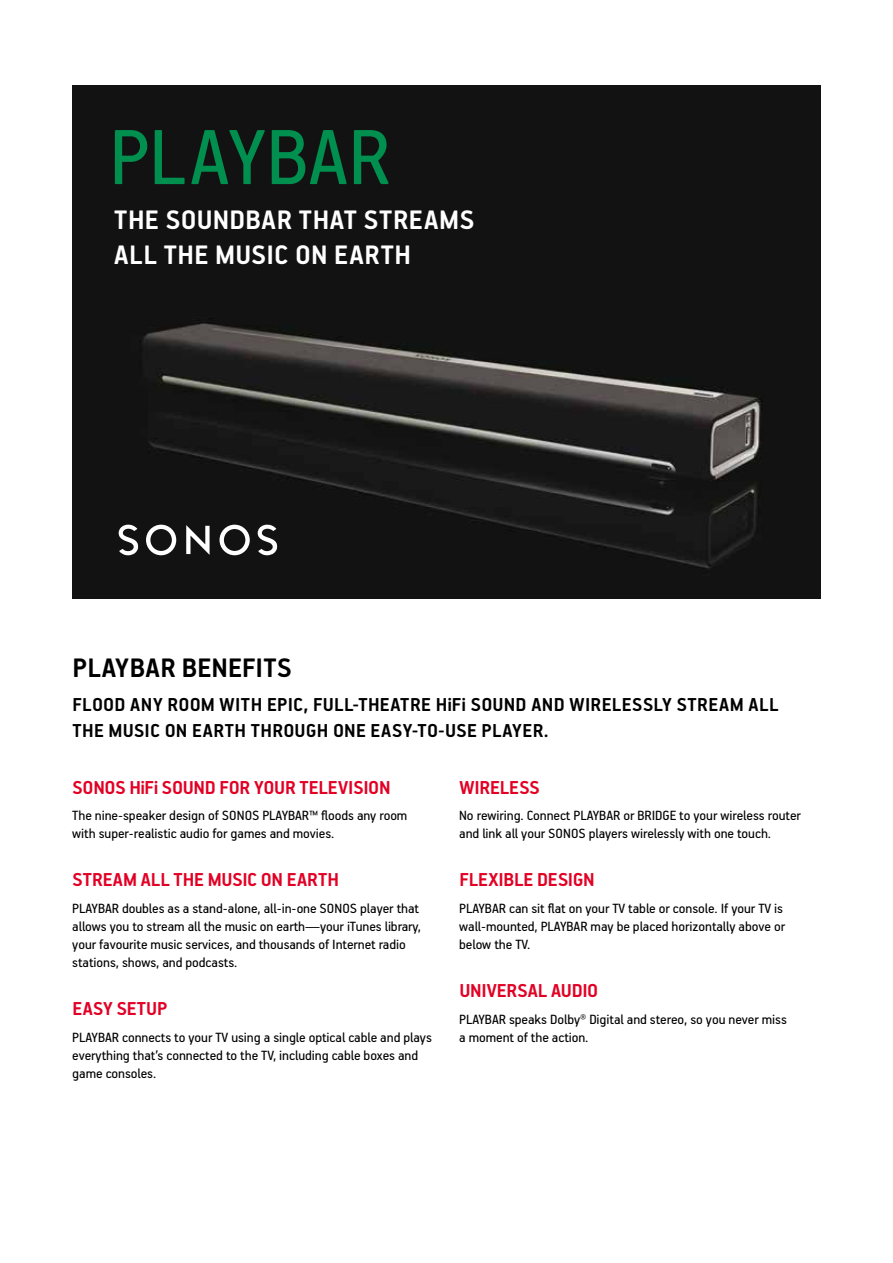
<style>
.page{position:relative;width:893px;height:1263px;background:#fff}
.page>*{position:absolute;margin:0;border:0;box-sizing:border-box;transform-origin:0 0}
.t1{font:700 30px/35.2px "SONOS Handbook Pro";letter-spacing:.02em;color:#fff}
.t2{font:700 30px "SONOS Handbook Pro";letter-spacing:.005em;color:#000}
.t3{font:700 21px "SONOS Handbook Pro";letter-spacing:.005em;color:#000}
.t4{font:700 21px "SONOS Handbook Pro";color:#e20025}
.t5{font:15px/18px "SONOS Handbook Pro";letter-spacing:-.005em;color:#000}
</style>
<div class="page">
<img style="left:72px;top:85px;width:749px;height:513px">
<svg style="left:119px;top:525px;width:19px;height:30px"></svg>
<svg style="left:258px;top:525px;width:19px;height:30px"></svg>
<svg style="left:186px;top:525px;width:24px;height:30px"></svg>
<svg style="left:220px;top:525px;width:30px;height:30px"></svg>
<svg style="left:146px;top:525px;width:30px;height:30px"></svg>
<svg style="left:115px;top:130px;width:274px;height:54px;background:#0b4129"></svg>
<h1 class="t1" style="left:114px;top:201px;width:362px">THE SOUNDBAR THAT STREAMS<br>ALL THE MUSIC ON EARTH</h1>
<h1 class="t2" style="left:73px;top:650px;width:221px">PLAYBAR BENEFITS</h1>
<h2 class="t3" style="left:72px;top:692px;width:70px">FLOOD ANY</h2>
<h2 class="t3" style="left:168px;top:692px;width:428px">ROOM WITH EPIC, FULL-THEATRE HIFI SOUND AND WIRELESSLY</h2>
<h2 class="t3" style="left:677px;top:692px;width:12px">STREA</h2>
<h2 class="t3" style="left:730px;top:692px;width:30px">M ALL</h2>
<h2 class="t3" style="left:72px;top:718px;width:131px">THE MUSIC ON EART</h2>
<h2 class="t3" style="left:235px;top:718px;width:148px">H THROUGH ONE EASY</h2>
<h2 class="t3" style="left:412px;top:718px;width:81px">-TO-USE PLAYER</h2>
<h2 class="t3" style="left:544px;top:718px;width:6px">.</h2>
<h2 class="t4" style="left:72px;top:774px;width:320px">SONOS HIFI SOUND FOR YOUR TELEVISION</h2>
<p class="t5" style="left:72px;top:806px;width:337px">The nine-speaker design of SONOS PLAYBAR™ floods any room with super-realistic audio for games and movies.</p>
<h2 class="t4" style="left:72px;top:867px;width:265px">STREAM ALL THE MUSIC ON EARTH</h2>
<p class="t5" style="left:72px;top:899px;width:350px">PLAYBAR doubles as a stand-alone, all-in-one SONOS player that allows you to stream all the music on earth—your iTunes library, your favourite music services, and thousands of Internet radio stations, shows, and podcasts.</p>
<h2 class="t4" style="left:72px;top:996px;width:96px">EASY SETUP</h2>
<p class="t5" style="left:72px;top:1027px;width:361px">PLAYBAR connects to your TV using a single optical cable and plays everything that’s connected to the TV, including cable boxes and game consoles.</p>
<h2 class="t4" style="left:459px;top:774px;width:82px">WIRELESS</h2>
<p class="t5" style="left:459px;top:806px;width:343px">No rewiring. Connect PLAYBAR or BRIDGE to your wireless router and link all your SONOS players wirelessly with one touch.</p>
<h2 class="t4" style="left:459px;top:867px;width:137px">FLEXIBLE DESIGN</h2>
<p class="t5" style="left:459px;top:899px;width:327px">PLAYBAR can sit flat on your TV table or console. If your TV is wall-mounted, PLAYBAR may be placed horizontally above or below the TV.</p>
<h2 class="t4" style="left:459px;top:978px;width:138px">UNIVERSAL AUDIO</h2>
<p class="t5" style="left:459px;top:1009px;width:329px">PLAYBAR speaks Dolby® Digital and stereo, so you never miss a moment of the action.</p>
</div>
